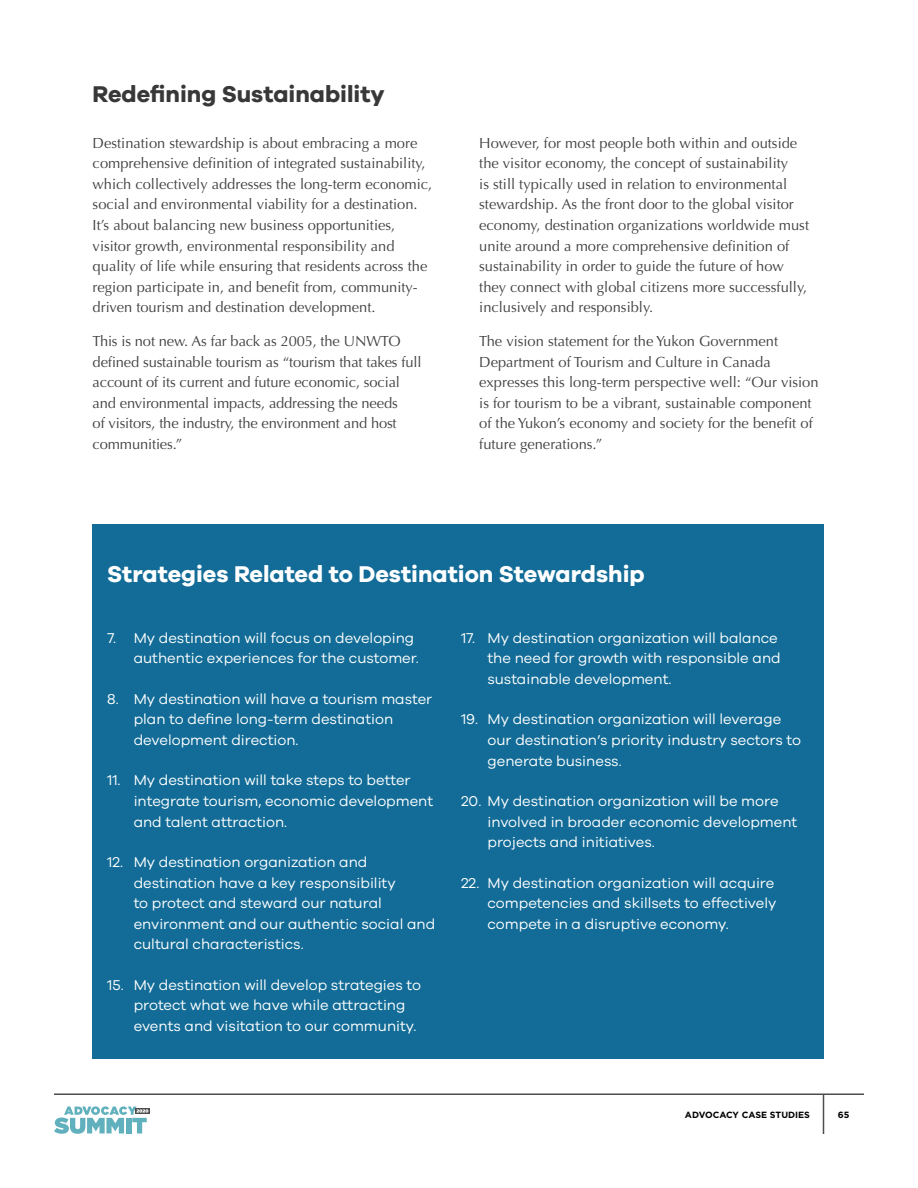
<style>
.page{position:relative;width:918px;height:1188px;background:#fff}
.page>*{position:absolute;margin:0;border:0;box-sizing:border-box;transform-origin:0 0}
.t1{font:700 23.55px "Galano Grotesque";color:#fff}
.t2{font:700 23.55px "Galano Grotesque";color:#383838}
.t3{font:14.7px/20.5px "Optima";color:#414042}
.t4{font:14.7px/20.5px "Galano Grotesque";color:#fff}
.t5{font:700 9px "Gotham";color:#000}
</style>
<div class="page">
<hr style="left:54px;top:1094px;width:810px;height:1px;background:#4d4d4f">
<hr style="left:823px;top:1094px;width:1px;height:40px;background:#4d4d4f">
<svg style="left:148px;top:1108px;width:2px;height:6px"></svg>
<svg style="left:54px;top:1106px;width:94px;height:28px"></svg>
<div style="left:93px;top:524px;width:731px;height:535px;background:#126c97"></div>
<h1 class="t2" style="left:93px;top:80px;width:294px">Redefining Sustainability</h1>
<p class="t3" style="left:93px;top:133px;width:341px">Destination stewardship is about embracing a more comprehensive definition of integrated sustainability, which collectively addresses the long-term economic, social and environmental viability for a destination.<br>It’s about balancing new business opportunities, visitor growth, environmental responsibility and quality of life while ensuring that residents across the region participate in, and benefit from, community&shy;driven tourism and destination development.</p>
<p class="t3" style="left:93px;top:331px;width:330px">This is not new. As far back as 2005, the UNWTO defined sustainable tourism as “tourism that takes full account of its current and future economic, social and environmental impacts, addressing the needs<br>of visitors, the industry, the environment and host communities.”</p>
<p class="t3" style="left:479px;top:133px;width:331px">However, for most people both within and outside the visitor economy, the concept of sustainability<br>is still typically used in relation to environmental stewardship. As the front door to the global visitor economy, destination organizations worldwide must unite around a more comprehensive definition of sustainability in order to guide the future of how they connect with global citizens more successfully, inclusively and responsibly.</p>
<p class="t3" style="left:479px;top:331px;width:341px">The vision statement for the Yukon Government Department of Tourism and Culture in Canada expresses this long-term perspective well: “Our vision is for tourism to be a vibrant, sustainable component of the Yukon’s economy and society for the benefit of future generations.”</p>
<h1 class="t1" style="left:107px;top:559px;width:539px">Strategies Related to Destination Stewardship</h1>
<p class="t4" style="left:134px;top:627px;width:287px;text-indent:-26px">7. My destination will focus on developing authentic experiences for the customer.</p>
<p class="t4" style="left:134px;top:688px;width:300px;text-indent:-26px">8. My destination will have a tourism master plan to define long-term destination development direction.</p>
<p class="t4" style="left:134px;top:770px;width:301px;text-indent:-26px">11. My destination will take steps to better integrate tourism, economic development and talent attraction.</p>
<p class="t4" style="left:134px;top:851px;width:303px;text-indent:-26px">12. My destination organization and destination have a key responsibility<br>to protect and steward our natural environment and our authentic social and cultural characteristics.</p>
<p class="t4" style="left:134px;top:974px;width:289px;text-indent:-26px">15. My destination will develop strategies to protect what we have while attracting events and visitation to our community.</p>
<p class="t4" style="left:487px;top:627px;width:295px;text-indent:-26px">17. My destination organization will balance the need for growth with responsible and sustainable development.</p>
<p class="t4" style="left:487px;top:709px;width:315px;text-indent:-26px">19. My destination organization will leverage our destination’s priority industry sectors to generate business.</p>
<p class="t4" style="left:487px;top:790px;width:311px;text-indent:-26px">20. My destination organization will be more involved in broader economic development projects and initiatives.</p>
<p class="t4" style="left:487px;top:872px;width:290px;text-indent:-26px">22. My destination organization will acquire competencies and skillsets to effectively compete in a disruptive economy.</p>
<p class="t5" style="left:685px;top:1109px;width:127px">ADVOCACY CASE STUDIES</p>
<p class="t5" style="left:838px;top:1109px;width:13px">65</p>
</div>
